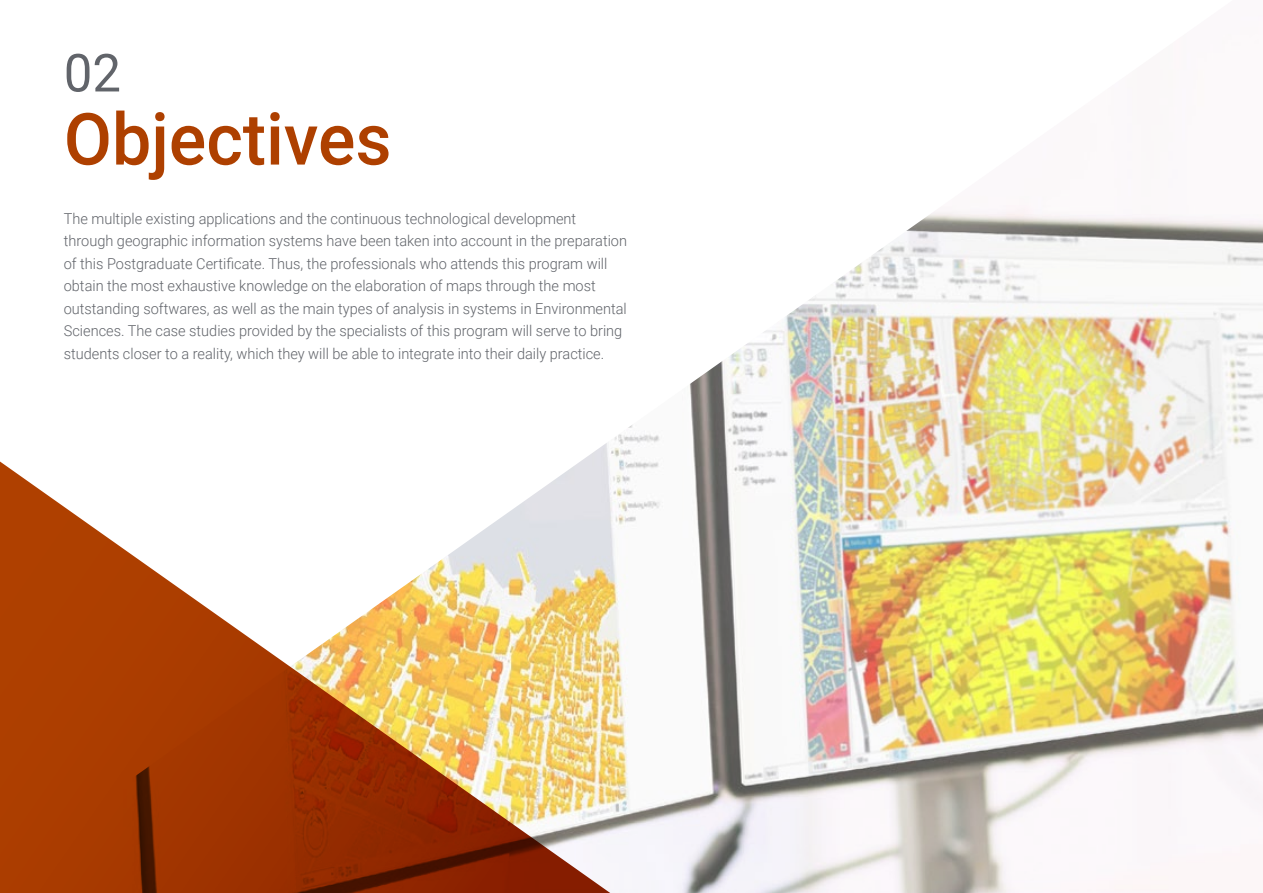
<style>
.page{position:relative;width:1263px;height:893px;background:#fff}
.page>*{position:absolute;margin:0;border:0;box-sizing:border-box;transform-origin:0 0}
.t1{font:500 72px "Roboto";color:#ae4000}
.t2{font:52.5px "Roboto";color:#61646a}
.t3{font:300 15px/22.5px "Roboto";color:#61646a}
</style>
<div class="page">
<img style="left:603px;top:207px;width:660px;height:686px">
<svg style="left:0;top:446px;width:640px;height:447px"></svg>
<h2 class="t2" style="left:64px;top:36px;width:59px">02</h2>
<h1 class="t1" style="left:64px;top:89px;width:329px">Objectives</h1>
<p class="t3" style="left:64px;top:207px;width:565px">The multiple existing applications and the continuous technological development through geographic information systems have been taken into account in the preparation of this Postgraduate Certificate. Thus, the professionals who attends this program will obtain the most exhaustive knowledge on the elaboration of maps through the most outstanding softwares, as well as the main types of analysis in systems in Environmental Sciences. The case studies provided by the specialists of this program will serve to bring students closer to a reality, which they will be able to integrate into their daily practice.</p>
</div>
